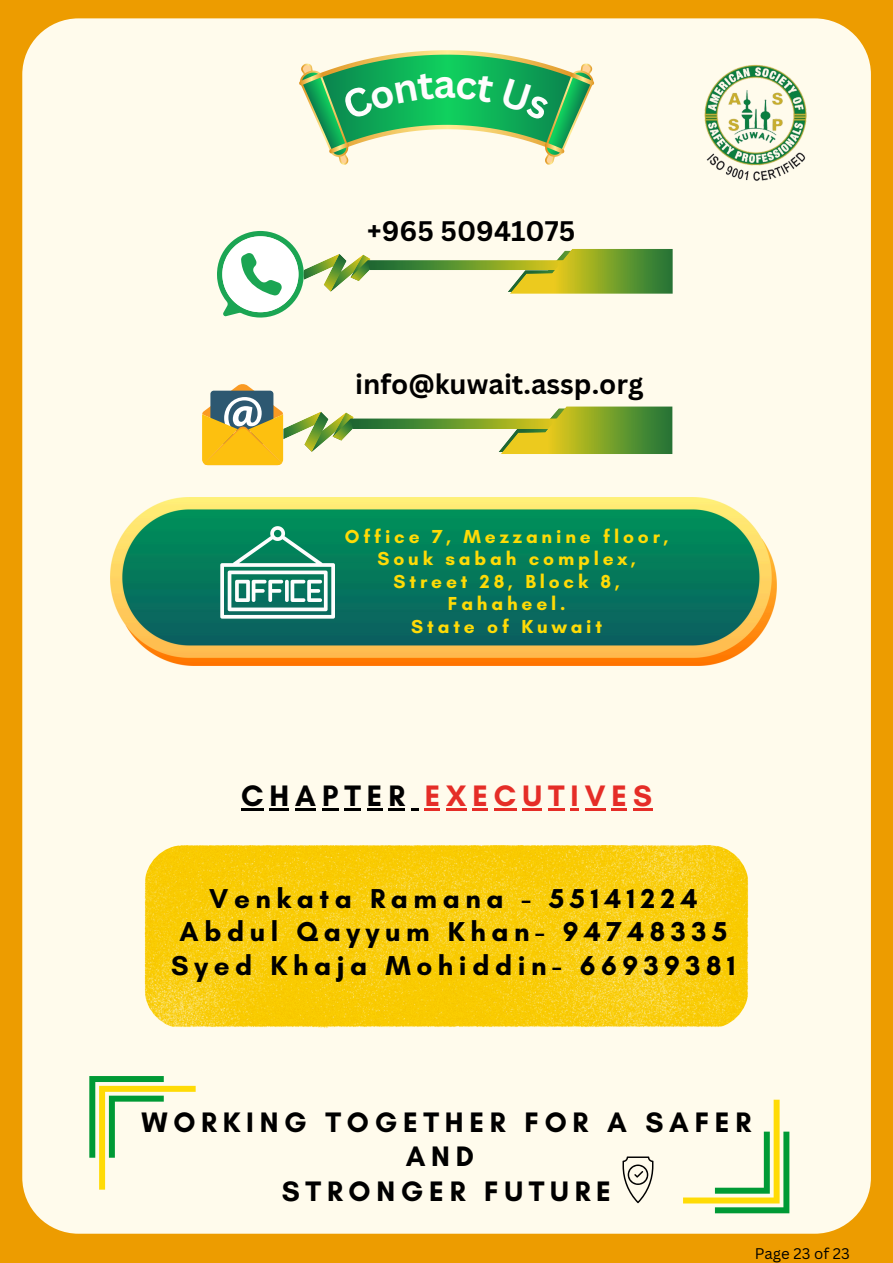
<style>
.page{position:relative;width:893px;height:1263px;background:#ed9c00}
.page>*{position:absolute;margin:0;border:0;box-sizing:border-box;transform-origin:0 0}
.t1{font:700 38.92px "Canva Sans";color:#fdfdfd}
.t2{font:700 30.15px "Glacial Indifference";letter-spacing:.2em;color:#e52d27}
.t3{font:700 30.15px "Glacial Indifference";letter-spacing:.2em;color:#000}
.t4{font:700 28.72px/34.4px "Glacial Indifference";letter-spacing:.2em;color:#000;text-align:center}
.t5{font:700 27.83px/33.2px "Glacial Indifference";letter-spacing:.2em;color:#000;text-align:center}
.t6{font:700 27.53px "Canva Sans";color:#000}
.t7{font:700 19.2px/22.4px "Glacial Indifference";letter-spacing:.2em;color:#ffdb06;text-align:center}
.t8{font:15px "Canva Sans";color:#000}
</style>
<div class="page">
<div style="left:22px;top:18px;width:849px;height:1216px;background:#fffbec;border-radius:56px"></div>
<img style="left:704px;top:64px;width:103px;height:117px">
<svg style="left:622px;top:1156px;width:31px;height:47px"></svg>
<svg style="left:89px;top:1076px;width:107px;height:113px"></svg>
<svg style="left:683px;top:1100px;width:106px;height:113px"></svg>
<svg style="left:217px;top:231px;width:440px;height:87px"></svg>
<svg style="left:569px;top:249px;width:104px;height:4px"></svg>
<svg style="left:202px;top:384px;width:454px;height:81px"></svg>
<svg style="left:563px;top:406px;width:109px;height:4px"></svg>
<img style="left:110px;top:498px;width:667px;height:167px">
<svg style="left:220px;top:526px;width:115px;height:92px;background:#56a690"></svg>
<img style="left:145px;top:845px;width:603px;height:184px;border-radius:40px">
<hr style="left:241px;top:808px;width:22px;height:2px;background:#000">
<hr style="left:269px;top:808px;width:20px;height:2px;background:#000">
<hr style="left:295px;top:808px;width:21px;height:2px;background:#000">
<svg style="left:322px;top:808px;width:16px;height:2px"></svg>
<svg style="left:344px;top:808px;width:17px;height:2px"></svg>
<svg style="left:367px;top:808px;width:15px;height:2px"></svg>
<svg style="left:388px;top:808px;width:17px;height:2px"></svg>
<svg style="left:411px;top:808px;width:8px;height:2px"></svg>
<svg style="left:425px;top:808px;width:15px;height:2px"></svg>
<hr style="left:446px;top:808px;width:20px;height:2px;background:#e52d27">
<svg style="left:472px;top:808px;width:16px;height:2px"></svg>
<hr style="left:494px;top:808px;width:22px;height:2px;background:#e52d27">
<hr style="left:522px;top:808px;width:20px;height:2px;background:#e52d27">
<svg style="left:548px;top:808px;width:16px;height:2px"></svg>
<svg style="left:570px;top:808px;width:9px;height:2px"></svg>
<hr style="left:585px;top:808px;width:20px;height:2px;background:#e52d27">
<svg style="left:611px;top:808px;width:16px;height:2px"></svg>
<svg style="left:633px;top:808px;width:19px;height:2px"></svg>
<svg style="left:299px;top:50px;width:295px;height:115px"></svg>
<p class="t1" style="left:434px;top:57px;width:24px">a</p>
<p class="t6" style="left:367px;top:212px;width:209px">+965 50941075</p>
<h3 class="t6" style="left:355px;top:364px;width:290px">info@kuwait.assp.org</h3>
<h1 class="t7" style="left:345px;top:525px;width:325px">Office 7, Mezzanine floor,<br>Souk sabah complex,<br>Street 28, Block 8,<br>Fahaheel.<br>State of Kuwait</h1>
<h3 class="t3" style="left:241px;top:777px;width:165px">CHAPTER</h3>
<p class="t2" style="left:425px;top:777px;width:229px">EXECUTIVES</p>
<h3 class="t5" style="left:171px;top:882px;width:566px">Venkata Ramana - 55141224<br>Abdul Qayyum Khan- 94748335<br>Syed Khaja Mohiddin- 66939381</h3>
<p class="t4" style="left:141px;top:1105px;width:611px">WORKING TOGETHER FOR A SAFER<br>AND<br>STRONGER FUTURE</p>
<p class="t8" style="left:755px;top:1243px;width:96px">Page 23 of 23</p>
</div>
